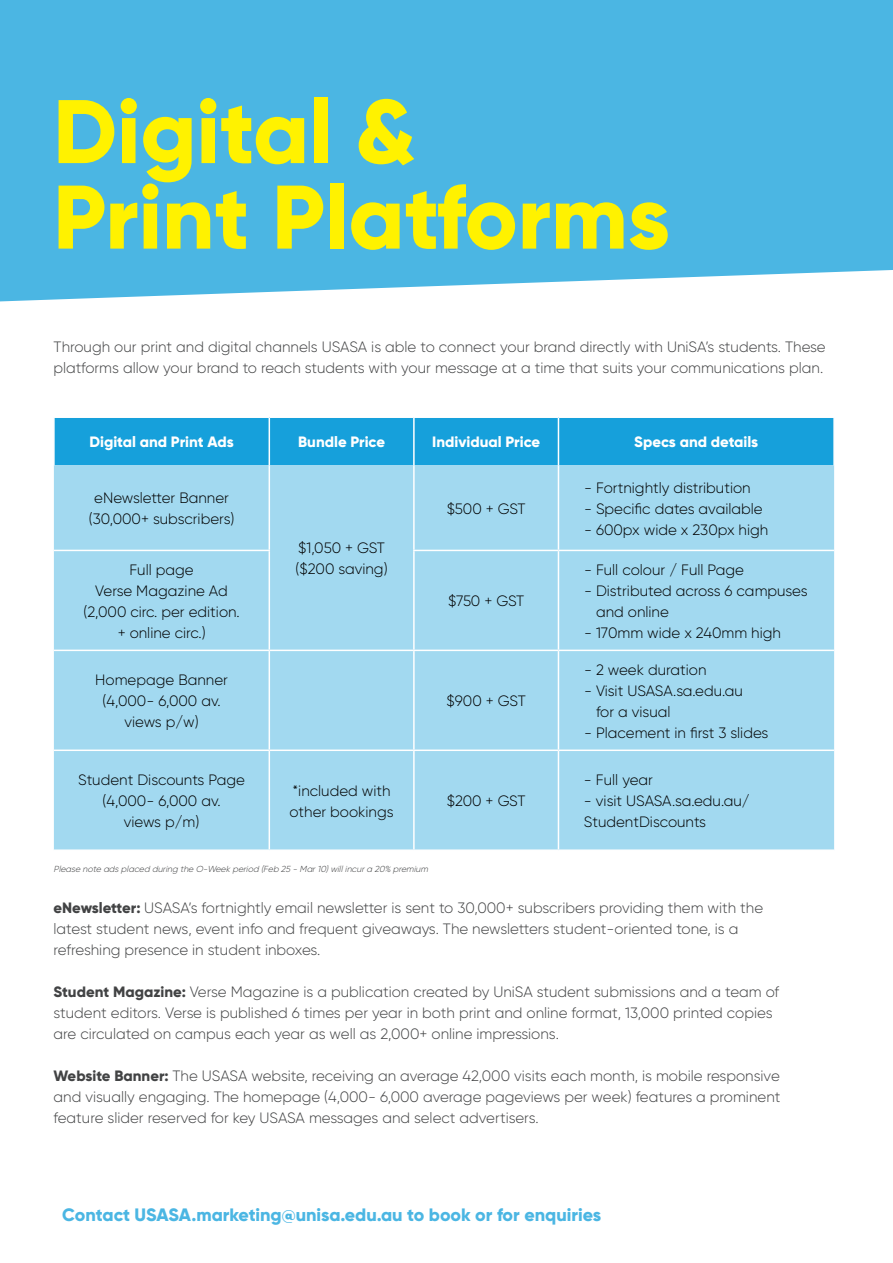
<style>
.page{position:relative;width:893px;height:1263px;background:#fff}
.page>*{position:absolute;margin:0;border:0;box-sizing:border-box;transform-origin:0 0}
.t1{font:800 90px/85.5px "Gilroy";color:#fff200}
.t2{font:800 18px "Gilroy";color:#4bb6e3}
.t3{font:300 15px/21px "Gilroy";color:#424344}
.t4{font:300 15px/21px "Gilroy";color:#000}
.t5{font:800 15px "Gilroy";color:#fff}
.t6{font:italic 300 8.7px "Gilroy";color:#424344}
.s1{font-weight:800}
</style>
<div class="page">
<div style="left:0;top:0;width:893px;height:301px;background:#4bb6e3"></div>
<div style="left:55px;top:418px;width:778px;height:47px;background:#16a0db"></div>
<div style="left:54px;top:465px;width:780px;height:384px;background:#a2d9f0"></div>
<hr style="left:269px;top:418px;width:1px;height:47px;background:#fff">
<hr style="left:413px;top:418px;width:2px;height:47px;background:#fff">
<hr style="left:558px;top:418px;width:1px;height:47px;background:#fff">
<hr style="left:269px;top:465px;width:1px;height:85px;background:#fff">
<hr style="left:413px;top:465px;width:2px;height:85px;background:#fff">
<hr style="left:558px;top:465px;width:1px;height:85px;background:#fff">
<hr style="left:54px;top:550px;width:216px;height:1px;background:#fff">
<hr style="left:269px;top:551px;width:1px;height:99px;background:#fff">
<hr style="left:413px;top:550px;width:145px;height:1px;background:#fff">
<hr style="left:413px;top:551px;width:2px;height:99px;background:#fff">
<hr style="left:558px;top:550px;width:276px;height:1px;background:#fff">
<hr style="left:558px;top:551px;width:1px;height:99px;background:#fff">
<hr style="left:54px;top:650px;width:215px;height:1px;background:#fff">
<hr style="left:269px;top:650px;width:145px;height:1px;background:#fff">
<hr style="left:269px;top:651px;width:1px;height:98px;background:#fff">
<hr style="left:414px;top:650px;width:144px;height:1px;background:#fff">
<hr style="left:413px;top:651px;width:2px;height:98px;background:#fff">
<hr style="left:558px;top:650px;width:276px;height:1px;background:#fff">
<hr style="left:558px;top:651px;width:1px;height:98px;background:#fff">
<hr style="left:269px;top:751px;width:1px;height:98px;background:#fff">
<hr style="left:413px;top:751px;width:2px;height:98px;background:#fff">
<hr style="left:558px;top:751px;width:1px;height:98px;background:#fff">
<hr style="left:54px;top:749px;width:215px;height:2px;background:#fff">
<hr style="left:269px;top:749px;width:145px;height:2px;background:#fff">
<hr style="left:414px;top:749px;width:144px;height:2px;background:#fff">
<hr style="left:558px;top:749px;width:276px;height:2px;background:#fff">
<h1 class="t1" style="left:53px;top:88px;width:618px">Digital &amp;<br>Print Platforms</h1>
<p class="t3" style="left:54px;top:336px;width:774px">Through our print and digital channels USASA is able to connect your brand directly with UniSA’s students. These platforms allow your brand to reach students with your message at a time that suits your communications plan.</p>
<p class="t5" style="left:89px;top:433px;width:146px">Digital and Print Ads</p>
<p class="t5" style="left:298px;top:433px;width:88px">Bundle Price</p>
<p class="t5" style="left:432px;top:433px;width:109px">Individual Price</p>
<p class="t5" style="left:634px;top:433px;width:126px">Specs and details</p>
<p class="t4" style="left:89px;top:487px;width:147px;text-align:center">eNewsletter Banner (30,000+ subscribers)</p>
<p class="t4" style="left:83px;top:559px;width:158px;text-align:center">Full page<br>Verse Magazine Ad (2,000 circ. per edition. + online circ.)</p>
<p class="t4" style="left:95px;top:669px;width:134px;text-align:center">Homepage Banner (4,000- 6,000 av. views p/w)</p>
<p class="t4" style="left:296px;top:537px;width:93px">$1,050 + GST ($200 saving)</p>
<p class="t4" style="left:447px;top:498px;width:81px">$500 + GST</p>
<p class="t4" style="left:448px;top:590px;width:78px">$750 + GST</p>
<p class="t4" style="left:447px;top:690px;width:81px">$900 + GST</p>
<p class="t4" style="left:78px;top:769px;width:168px;text-align:center">Student Discounts Page (4,000- 6,000 av.<br>views p/m)</p>
<p class="t4" style="left:290px;top:780px;width:106px">*included with other bookings</p>
<p class="t4" style="left:447px;top:790px;width:80px">$200 + GST</p>
<p class="t4" style="left:584px;top:477px;width:168px">- Fortnightly distribution</p>
<p class="t4" style="left:584px;top:498px;width:180px">- Specific dates available</p>
<p class="t4" style="left:584px;top:519px;width:186px">- 600px wide x 230px high</p>
<p class="t4" style="left:584px;top:559px;width:162px">- Full colour / Full Page</p>
<p class="t4" style="left:596px;top:580px;width:213px;text-indent:-12px">- Distributed across 6 campuses and online</p>
<p class="t4" style="left:584px;top:622px;width:198px">- 170mm wide x 240mm high</p>
<p class="t4" style="left:584px;top:659px;width:124px">- 2 week duration</p>
<p class="t4" style="left:596px;top:680px;width:148px;text-indent:-12px">- Visit USASA.sa.edu.au for a visual</p>
<p class="t4" style="left:584px;top:722px;width:186px">- Placement in first 3 slides</p>
<p class="t4" style="left:584px;top:769px;width:70px">- Full year</p>
<p class="t4" style="left:584px;top:790px;width:167px">- visit USASA.sa.edu.au/<br>StudentDiscounts</p>
<p class="t6" style="left:54px;top:863px;width:378px">Please note adsplaced during the O-Week period (Feb 25 - Mar10)willincura 20% premium</p>
<p class="t3" style="left:54px;top:897px;width:711px"><span class="s1">eNewsletter:</span> USASA’s fortnightly email newsletter is sent to 30,000+ subscribers providing them with the latest student news, event info and frequent giveaways. The newsletters student-oriented tone, is a refreshing presence in student inboxes.</p>
<p class="t3" style="left:54px;top:981px;width:727px"><span class="s1">Student Magazine:</span> Verse Magazine is a publication created by UniSA student submissions and a team of student editors. Verse is published 6 times per year in both print and online format, 13,000 printed copies are circulated on campus each year as well as 2,000+ online impressions.</p>
<p class="t3" style="left:54px;top:1065px;width:728px;text-align:justify"><span class="s1">Website Banner:</span> The USASA website, receiving an average 42,000 visits each month, is mobile responsive and visually engaging. The homepage (4,000- 6,000 average pageviews per week) features a prominent feature slider reserved for key USASA messages and select advertisers.</p>
<p class="t2" style="left:62px;top:1203px;width:541px">Contact USASA.marketing@unisa.edu.au to book or for enquiries</p>
</div>
